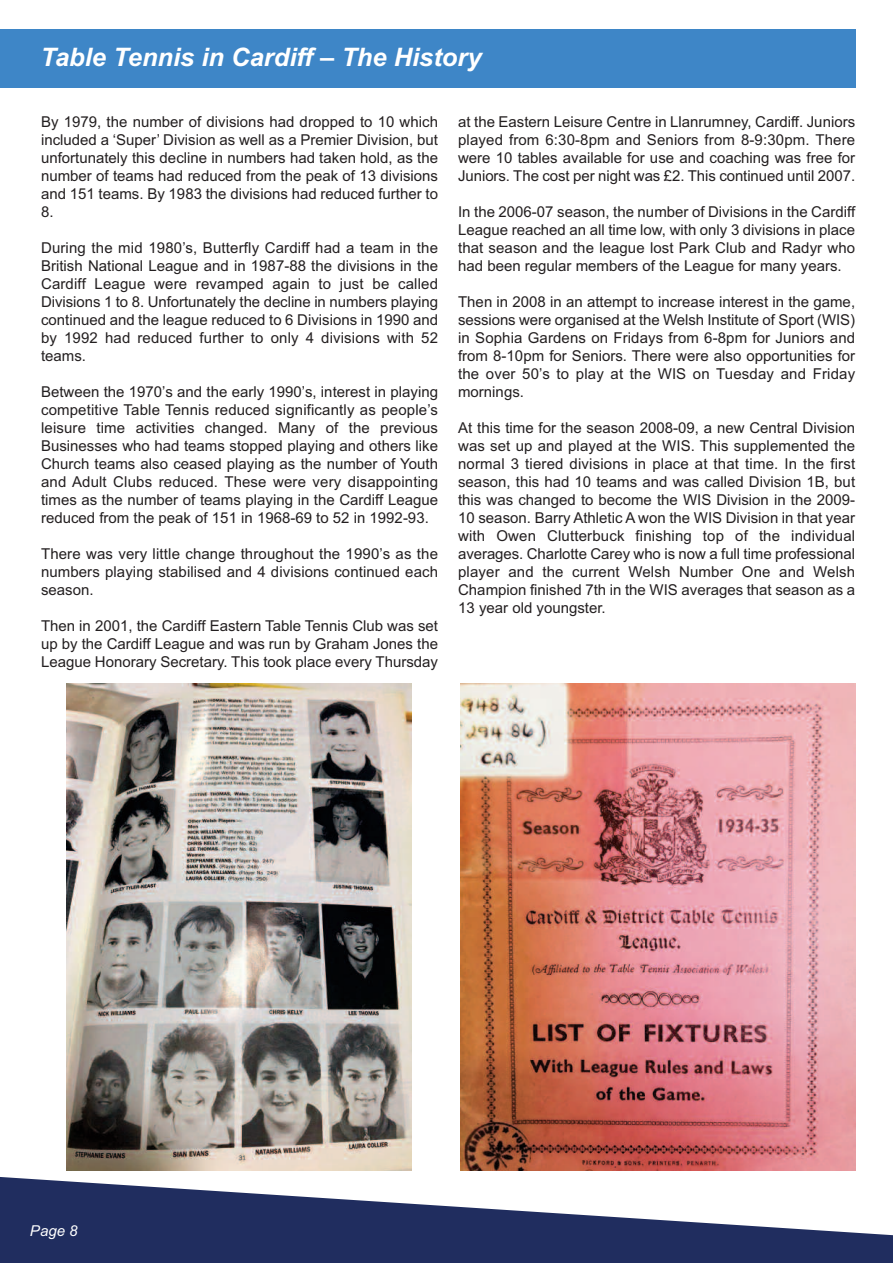
<style>
.page{position:relative;width:893px;height:1263px;background:#fff}
.page>*{position:absolute;margin:0;border:0;box-sizing:border-box;transform-origin:0 0}
.t1{font:italic 700 25.5px "Arial";color:#fff}
.t2{font:15px/18px "Arial";color:#231f20;text-align:justify}
.t3{font:italic 15px "Arial";color:#fff}
</style>
<div class="page">
<svg style="left:0;top:1177px;width:893px;height:86px;fill:#202d5f"></svg>
<div style="left:0;top:29px;width:855px;height:59px;background:#3e86c7"></div>
<img style="left:67px;top:683px;width:344px;height:488px">
<img style="left:461px;top:683px;width:394px;height:488px">
<h1 class="t1" style="left:40px;top:42px;width:443px">Table Tennis in Cardiff – The History</h1>
<p class="t2" style="left:41px;top:113px;width:398px">By 1979, the number of divisions had dropped to 10 which included a ‘Super’ Division as well as a Premier Division, but unfortunately this decline in numbers had taken hold, as the number of teams had reduced from the peak of 13 divisions and 151 teams. By 1983 the divisions had reduced further to 8.</p>
<p class="t2" style="left:41px;top:239px;width:398px">During the mid 1980’s, Butterfly Cardiff had a team in the British National League and in 1987-88 the divisions in the Cardiff League were revamped again to just be called Divisions 1 to 8. Unfortunately the decline in numbers playing continued and the league reduced to 6 Divisions in 1990 and by 1992 had reduced further to only 4 divisions with 52 teams.</p>
<p class="t2" style="left:41px;top:383px;width:398px">Between the 1970’s and the early 1990’s, interest in playing competitive Table Tennis reduced significantly as people’s leisure time activities changed. Many of the previous Businesses who had teams stopped playing and others like Church teams also ceased playing as the number of Youth and Adult Clubs reduced. These were very disappointing times as the number of teams playing in the Cardiff League reduced from the peak of 151 in 1968-69 to 52 in 1992-93.</p>
<p class="t2" style="left:41px;top:545px;width:398px">There was very little change throughout the 1990’s as the numbers playing stabilised and 4 divisions continued each season.</p>
<p class="t2" style="left:41px;top:617px;width:398px">Then in 2001, the Cardiff Eastern Table Tennis Club was set up by the Cardiff League and was run by Graham Jones the League Honorary Secretary. This took place every Thursday</p>
<p class="t2" style="left:458px;top:113px;width:398px">at the Eastern Leisure Centre in Llanrumney, Cardiff. Juniors played from 6:30-8pm and Seniors from 8-9:30pm. There were 10 tables available for use and coaching was free for Juniors. The cost per night was £2. This continued until 2007.</p>
<p class="t2" style="left:458px;top:203px;width:398px">In the 2006-07 season, the number of Divisions in the Cardiff League reached an all time low, with only 3 divisions in place that season and the league lost Park Club and Radyr who had been regular members of the League for many years.</p>
<p class="t2" style="left:458px;top:293px;width:398px">Then in 2008 in an attempt to increase interest in the game, sessions were organised at the Welsh Institute of Sport (WIS) in Sophia Gardens on Fridays from 6-8pm for Juniors and from 8-10pm for Seniors. There were also opportunities for the over 50’s to play at the WIS on Tuesday and Friday mornings.</p>
<p class="t2" style="left:458px;top:419px;width:398px">At this time for the season 2008-09, a new Central Division was set up and played at the WIS. This supplemented the normal 3 tiered divisions in place at that time. In the first season, this had 10 teams and was called Division 1B, but this was changed to become the WIS Division in the 2009- 10 season. Barry Athletic A won the WIS Division in that year with Owen Clutterbuck finishing top of the individual averages. Charlotte Carey who is now a full time professional player and the current Welsh Number One and Welsh Champion finished 7th in the WIS averages that season as a 13 year old youngster.</p>
<p class="t3" style="left:30px;top:1221px;width:49px">Page 8</p>
</div>
